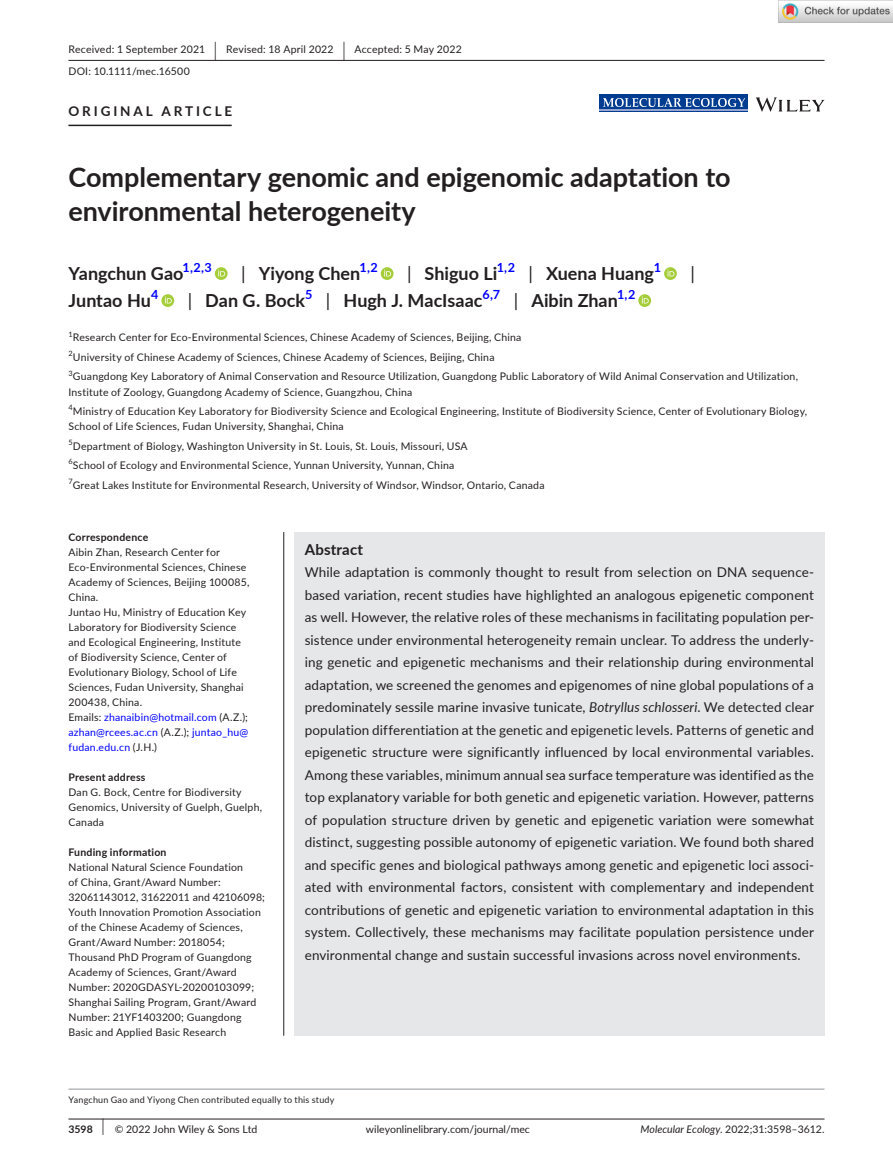
<style>
.page{position:relative;width:893px;height:1174px;background:#fff}
.page>*{position:absolute;margin:0;border:0;box-sizing:border-box;transform-origin:0 0}
.t1{font:700 27px/34.5px "Lato";color:#231f20}
.t2{font:700 18px "Lato";color:#231f20}
.t3{font:18px "Lato";color:#231f20}
.t4{font:700 15px "Lato";letter-spacing:.015em;color:#231f20}
.t5{font:13.5px/22.5px "Lato";letter-spacing:.01em;color:#231f20;text-align:justify}
.t6{font:700 13.5px "Lato";letter-spacing:.215em;color:#231f20}
.t7{font:700 12.6px "Lato";color:#00f}
.t8{font:10.5px/15px "Lato";letter-spacing:.02em;color:#231f20}
.t9{font:10.5px "Lato";color:#231f20}
.t10{font:700 10.5px "Lato";letter-spacing:.02em;color:#231f20}
.t11{font:9px "Lato";letter-spacing:.025em;color:#231f20}
.t12{font:7.35px "Lato";color:#231f20}
.s1{font-size:19.65px}
.s2{font-weight:400}
.s3{color:#00f}
.s4{font-style:italic}
.s5{font-weight:700}
.s6{font-size:17.4px}
</style>
<div class="page">
<hr style="left:68px;top:1118px;width:756px;height:1px;background:#231f20">
<svg style="left:756px;top:97px;width:68px;height:15px"></svg>
<div style="left:599px;top:95px;width:149px;height:17px;background:#003d91"></div>
<img style="left:603px;top:98px;width:141px;height:9px">
<hr style="left:599px;top:109px;width:149px;height:2px;background:#96a6d0">
<hr style="left:68px;top:60px;width:756px;height:1px;background:#231f20">
<hr style="left:68px;top:125px;width:164px;height:1px;background:#231f20">
<svg style="left:215px;top:267px;width:13px;height:13px"></svg>
<svg style="left:218px;top:269px;width:7px;height:7px"></svg>
<svg style="left:381px;top:267px;width:12px;height:13px"></svg>
<svg style="left:384px;top:269px;width:7px;height:7px"></svg>
<svg style="left:664px;top:267px;width:13px;height:13px"></svg>
<svg style="left:667px;top:269px;width:7px;height:7px"></svg>
<svg style="left:161px;top:294px;width:13px;height:13px"></svg>
<svg style="left:165px;top:296px;width:7px;height:7px"></svg>
<svg style="left:638px;top:294px;width:13px;height:13px"></svg>
<svg style="left:642px;top:296px;width:7px;height:7px"></svg>
<hr style="left:68px;top:1088px;width:756px;height:1px;background:#939598">
<div style="left:294px;top:532px;width:530px;height:503px;background:#e6e7e9"></div>
<hr style="left:283px;top:532px;width:1px;height:503px;background:#231f20">
<img style="left:779px;top:0;width:114px;height:23px">
<p class="t8" style="left:68px;top:38px;width:395px;line-height:21.8px">Received: 1 September 2021 <span class="s1">|</span> Revised: 18 April 2022 <span class="s1">|</span> Accepted: 5 May 2022<br>DOI: 10.1111/mec.16500</p>
<p class="t6" style="left:68px;top:101px;width:165px">ORIGINAL ARTICLE</p>
<h1 class="t1" style="left:68px;top:159px;width:664px">Complementary genomic and epigenomic adaptation to environmental heterogeneity</h1>
<h2 class="t2" style="left:68px;top:260px;width:117px">Yangchun Gao</h2>
<p class="t7" style="left:182px;top:258px;width:31px">1,2,3</p>
<h2 class="t2" style="left:241px;top:260px;width:121px"><span class="s2">|</span> Yiyong Chen</h2>
<p class="t7" style="left:359px;top:258px;width:20px">1,2</p>
<h2 class="t2" style="left:407px;top:260px;width:92px"><span class="s2">|</span> Shiguo Li</h2>
<p class="t7" style="left:497px;top:258px;width:20px">1,2</p>
<h2 class="t2" style="left:529px;top:260px;width:127px"><span class="s2">|</span> Xuena Huang</h2>
<p class="t7" style="left:654px;top:258px;width:9px">1</p>
<h2 class="t3" style="left:690px;top:260px;width:6px">|</h2>
<h2 class="t2" style="left:68px;top:287px;width:84px">Juntao Hu</h2>
<p class="t7" style="left:151px;top:285px;width:9px">4</p>
<h2 class="t2" style="left:188px;top:287px;width:119px"><span class="s2">|</span> Dan G. Bock</h2>
<p class="t7" style="left:305px;top:285px;width:9px">5</p>
<h2 class="t2" style="left:326px;top:287px;width:158px"><span class="s2">|</span> Hugh J. MacIsaac</h2>
<p class="t7" style="left:482px;top:285px;width:19px">6,7</p>
<h2 class="t2" style="left:514px;top:287px;width:106px"><span class="s2">|</span> Aibin Zhan</h2>
<p class="t7" style="left:617px;top:285px;width:20px">1,2</p>
<p class="t12" style="left:68px;top:329px;width:6px">1</p>
<p class="t8" style="left:73px;top:330px;width:450px">Research Center for Eco-Environmental Sciences, Chinese Academy of Sciences, Beijing, China</p>
<p class="t12" style="left:68px;top:348px;width:6px">2</p>
<p class="t8" style="left:73px;top:349px;width:423px">University of Chinese Academy of Sciences, Chinese Academy of Sciences, Beijing, China</p>
<p class="t12" style="left:68px;top:368px;width:6px">3</p>
<p class="t8" style="left:68px;top:369px;width:731px;text-indent:4px">Guangdong Key Laboratory of Animal Conservation and Resource Utilization, Guangdong Public Laboratory of Wild Animal Conservation and Utilization,<br>Institute of Zoology, Guangdong Academy of Science, Guangzhou, China</p>
<p class="t8" style="left:68px;top:403px;width:740px"><sup>4</sup>Ministry of Education Key Laboratory for Biodiversity Science and Ecological Engineering, Institute of Biodiversity Science, Center of Evolutionary Biology,<br>School of Life Sciences, Fudan University, Shanghai, China</p>
<p class="t8" style="left:68px;top:435px;width:478px;line-height:19.5px"><sup>5</sup>Department of Biology, Washington University in St. Louis, St. Louis, Missouri, USA<br><sup>6</sup>School of Ecology and Environmental Science, Yunnan University, Yunnan, China<br><sup>7</sup>Great Lakes Institute for Environmental Research, University of Windsor, Windsor, Ontario, Canada</p>
<p class="t10" style="left:68px;top:529px;width:81px">Correspondence</p>
<p class="t8" style="left:68px;top:544px;width:182px">Aibin Zhan, Research Center for<br>Eco-Environmental Sciences, Chinese<br>Academy of Sciences, Beijing 100085,<br>China.<br>Juntao Hu, Ministry of Education Key<br>Laboratory for Biodiversity Science and Ecological Engineering, Institute of Biodiversity Science, Center of<br>Evolutionary Biology, School of Life<br>Sciences, Fudan University, Shanghai<br>200438, China.<br>Emails: <span class="s3">zhanaibin@hotmail.com</span> (A.Z.); <span class="s3">azhan@rcees.ac.cn</span> (A.Z.); <span class="s3">juntao_hu@ fudan.edu.cn</span> (J.H.)</p>
<p class="t10" style="left:68px;top:769px;width:78px">Present address</p>
<p class="t8" style="left:68px;top:784px;width:195px">Dan G. Bock, Centre for Biodiversity<br>Genomics, University of Guelph, Guelph,<br>Canada</p>
<p class="t10" style="left:68px;top:844px;width:100px">Funding information</p>
<p class="t8" style="left:68px;top:859px;width:198px">National Natural Science Foundation<br>of China, Grant/Award Number:<br>32061143012, 31622011 and 42106098; Youth Innovation Promotion Association of the Chinese Academy of Sciences, Grant/Award Number: 2018054; Thousand PhD Program of Guangdong Academy of Sciences, Grant/Award Number: 2020GDASYL-20200103099; Shanghai Sailing Program, Grant/Award Number: 21YF1403200; Guangdong Basic and Applied Basic Research</p>
<h3 class="t4" style="left:305px;top:538px;width:60px">Abstract</h3>
<p class="t5" style="left:305px;top:560px;width:511px">While adaptation is commonly thought to result from selection on DNA sequence&shy;based variation, recent studies have highlighted an analogous epigenetic component as well. However, the relative roles of these mechanisms in facilitating population per&shy;sistence under environmental heterogeneity remain unclear. To address the underly&shy;ing genetic and epigenetic mechanisms and their relationship during environmental adaptation, we screened the genomes and epigenomes of nine global populations of a predominately sessile marine invasive tunicate, <span class="s4">Botryllus schlosseri</span>. We detected clear population differentiation at the genetic and epigenetic levels. Patterns of genetic and epigenetic structure were significantly influenced by local environmental variables.<br>Among these variables, minimum annual sea surface temperature was identified as the top explanatory variable for both genetic and epigenetic variation. However, patterns of population structure driven by genetic and epigenetic variation were somewhat distinct, suggesting possible autonomy of epigenetic variation. We found both shared and specific genes and biological pathways among genetic and epigenetic loci associ&shy;ated with environmental factors, consistent with complementary and independent contributions of genetic and epigenetic variation to environmental adaptation in this system. Collectively, these mechanisms may facilitate population persistence under environmental change and sustain successful invasions across novel environments.</p>
<p class="t11" style="left:68px;top:1093px;width:268px">Yangchun Gao and Yiyong Chen contributed equally to this study</p>
<p class="t9" style="left:68px;top:1121px;width:191px"><span class="s5">3598</span> <span class="s6">|</span> © 2022 John Wiley &amp; Sons Ltd</p>
<p class="t9" style="left:366px;top:1121px;width:165px">wileyonlinelibrary.com/journal/mec</p>
<p class="t9" style="left:641px;top:1121px;width:185px"><span class="s4">Molecular Ecology.</span> 2022;31:3598–3612.</p>
</div>
